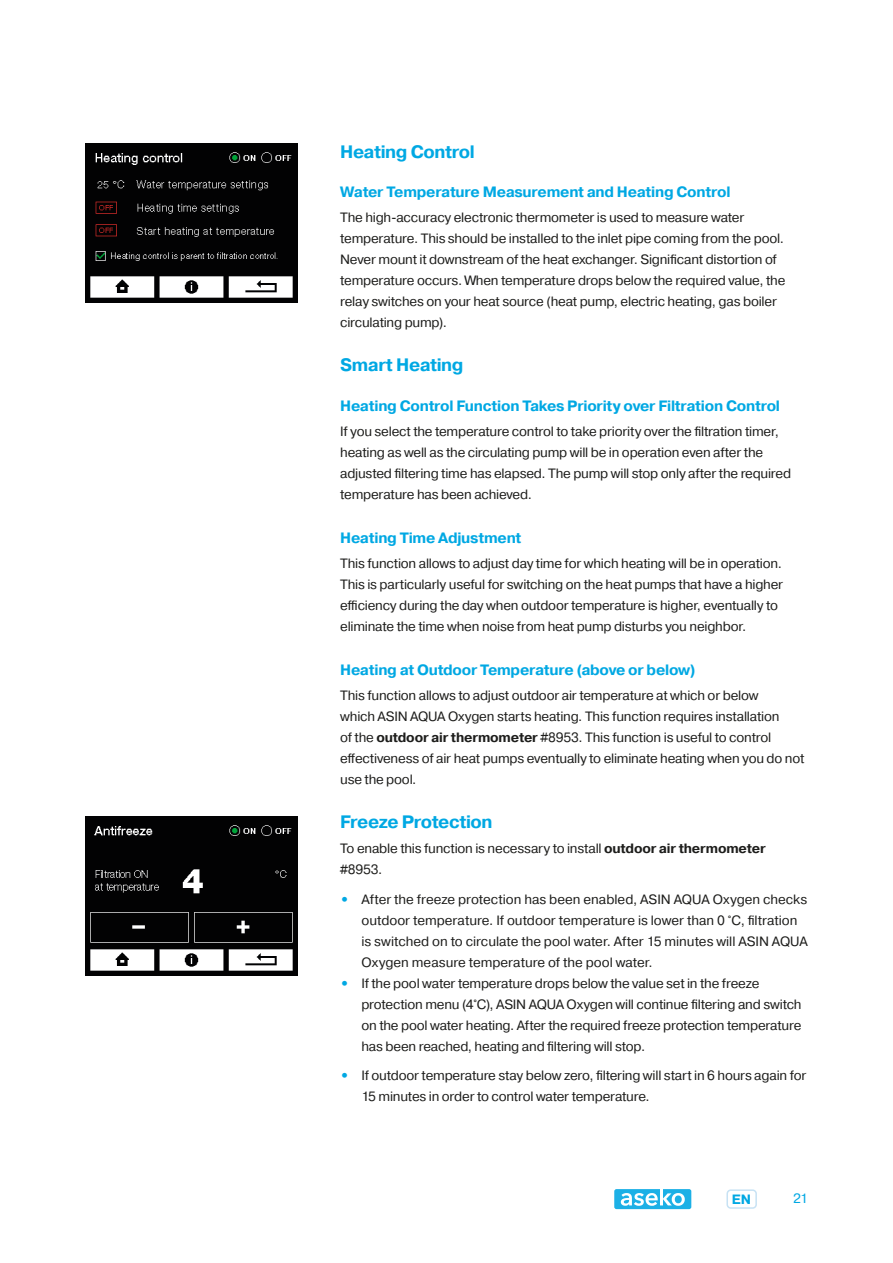
<style>
.page{position:relative;width:893px;height:1263px;background:#fff}
.page>*{position:absolute;margin:0;border:0;box-sizing:border-box;transform-origin:0 0}
.Nadpis_2{font:700 18px "Pragmatica";letter-spacing:-.025em;color:#00a8e3}
.Nadpis_3{font:700 15px "Pragmatica";letter-spacing:-.015em;color:#00a8e3}
.t1{font:13.5px/21px "Pragmatica";letter-spacing:-.015em;color:#1d1d1b}
.t2{font:700 13.5px "Pragmatica";color:#00a8e3}
.t3{font:13.5px "Pragmatica";color:#00a8e3}
.s1{font-weight:700}
.s2{font-weight:700;color:#00a8e3}
</style>
<div class="page">
<div style="left:726px;top:1189px;width:31px;height:20px;border:2px solid #c7e2f4;border-radius:4px"></div>
<svg style="left:614px;top:1189px;width:77px;height:20px"></svg>
<img style="left:85px;top:144px;width:213px;height:159px">
<img style="left:85px;top:816px;width:213px;height:160px">
<p class="Nadpis_2" style="left:340px;top:140px;width:136px">Heating Control</p>
<p class="Nadpis_3" style="left:340px;top:182px;width:392px">Water Temperature Measurement and Heating Control</p>
<p class="t1" style="left:340px;top:208px;width:447px">The high-accuracy electronic thermometer is used to measure water temperature. This should be installed to the inlet pipe coming from the pool.<br>Never mount it downstream of the heat exchanger. Significant distortion of temperature occurs. When temperature drops below the required value, the relay switches on your heat source (heat pump, electric heating, gas boiler circulating pump).</p>
<p class="Nadpis_2" style="left:340px;top:353px;width:125px">Smart Heating</p>
<p class="Nadpis_3" style="left:340px;top:396px;width:441px">Heating Control Function Takes Priority over Filtration Control</p>
<p class="t1" style="left:340px;top:421px;width:453px">If you select the temperature control to take priority over the filtration timer, heating as well as the circulating pump will be in operation even after the adjusted filtering time has elapsed. The pump will stop only after the required temperature has been achieved.</p>
<p class="Nadpis_3" style="left:340px;top:528px;width:183px">Heating Time Adjustment</p>
<p class="t1" style="left:340px;top:553px;width:445px">This function allows to adjust day time for which heating will be in operation.<br>This is particularly useful for switching on the heat pumps that have a higher efficiency during the day when outdoor temperature is higher, eventually to eliminate the time when noise from heat pump disturbs you neighbor.</p>
<p class="Nadpis_3" style="left:340px;top:660px;width:357px">Heating at Outdoor Temperature (above or below)</p>
<p class="t1" style="left:340px;top:685px;width:466px">This function allows to adjust outdoor air temperature at which or below<br>which ASIN AQUA Oxygen starts heating. This function requires installation<br>of the <span class="s1">outdoor air thermometer</span> #8953. This function is useful to control effectiveness of air heat pumps eventually to eliminate heating when you do not use the pool.</p>
<p class="Nadpis_2" style="left:340px;top:810px;width:154px">Freeze Protection</p>
<p class="t1" style="left:340px;top:838px;width:427px">To enable this function is necessary to install <span class="s1">outdoor air thermometer </span>#8953.</p>
<p class="t1" style="left:361px;top:889px;width:448px;text-indent:-21px"><span class="s2">•</span> After the freeze protection has been enabled, ASIN AQUA Oxygen checks outdoor temperature. If outdoor temperature is lower than 0 °C, filtration is switched on to circulate the pool water. After 15 minutes will ASIN AQUA Oxygen measure temperature of the pool water.</p>
<p class="t1" style="left:361px;top:973px;width:442px;text-indent:-21px"><span class="s2">•</span> If the pool water temperature drops below the value set in the freeze protection menu (4°C), ASIN AQUA Oxygen will continue filtering and switch on the pool water heating. After the required freeze protection temperature has been reached, heating and filtering will stop.</p>
<p class="t1" style="left:361px;top:1065px;width:446px;text-indent:-21px"><span class="s2">•</span> If outdoor temperature stay below zero, filtering will start in 6 hours again for<br>15 minutes in order to control water temperature.</p>
<p class="t2" style="left:732px;top:1190px;width:21px">EN</p>
<p class="t3" style="left:793px;top:1190px;width:16px">21</p>
</div>
